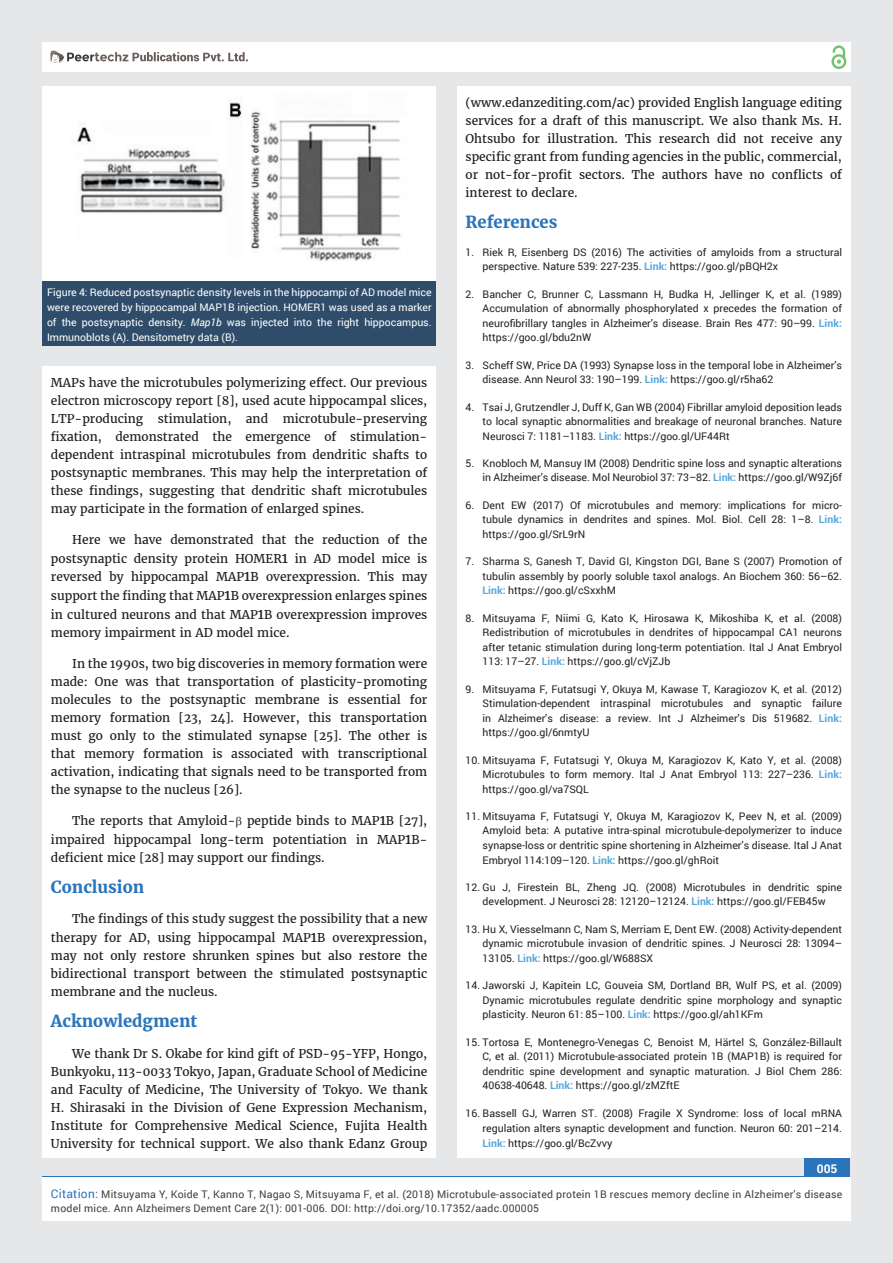
<style>
.page{position:relative;width:893px;height:1263px;background:#e6e7e9}
.page>*{position:absolute;margin:0;border:0;box-sizing:border-box;transform-origin:0 0}
.t1{font:700 16.5px "Merriweather";color:#2a75ba}
.t2{font:12px/18px "Merriweather";color:#231f20;text-align:justify}
.t3{font:700 12px "Roboto";color:#fff}
.t4{font:10.5px/14.5px "Roboto";color:#231f20;text-align:justify}
.t5{font:10.5px/15px "Roboto";color:#fff;text-align:justify}
.t6{font:10.5px/13.5px "Roboto";letter-spacing:.02em;color:#3e3e3f}
.s1{font-style:italic}
.s2{font-size:14.25px}
.s3{font-weight:700;color:#56a7dc}
.s4{font-size:12px;color:#2a75ba}
</style>
<div class="page">
<div style="left:42px;top:43px;width:808px;height:29px;background:#fff"></div>
<div style="left:831px;top:54px;width:15px;height:15px;border:2px solid #72c272;border-radius:50%"></div>
<svg style="left:831px;top:45px;width:15px;height:19px"></svg>
<div style="left:804px;top:1157px;width:46px;height:43px;background:#2a75ba"></div>
<svg style="left:49px;top:50px;width:199px;height:14px"></svg>
<div style="left:42px;top:1177px;width:809px;height:43px;background:#fff"></div>
<div style="left:42px;top:367px;width:394px;height:791px;background:#fff"></div>
<div style="left:457px;top:87px;width:393px;height:1071px;background:#fff"></div>
<div style="left:43px;top:87px;width:393px;height:194px;background:#fff"></div>
<div style="left:43px;top:281px;width:393px;height:65px;background:#2f4d6a"></div>
<img style="left:73px;top:99px;width:328px;height:163px">
<p class="t5" style="left:47px;top:285px;width:386px">Figure 4: Reduced postsynaptic density levels in the hippocampi of AD model mice were recovered by hippocampal MAP1B injection. HOMER1 was used as a marker of the postsynaptic density. <span class="s1">Map1b</span> was injected into the right hippocampus.<br>Immunoblots (A). Densitometry data (B).</p>
<p class="t2" style="left:51px;top:374px;width:378px">MAPs have the microtubules polymerizing effect. Our previous electron microscopy report [8], used acute hippocampal slices, LTP-producing stimulation, and microtubule-preserving fixation, demonstrated the emergence of stimulation&shy;dependent intraspinal microtubules from dendritic shafts to postsynaptic membranes. This may help the interpretation of these findings, suggesting that dendritic shaft microtubules may participate in the formation of enlarged spines.</p>
<p class="t2" style="left:51px;top:530px;width:378px;line-height:18.6px;text-indent:21px">Here we have demonstrated that the reduction of the postsynaptic density protein HOMER<span class="s2">1</span> in AD model mice is reversed by hippocampal MAP<span class="s2">1</span>B overexpression. This may support the finding that MAP<span class="s2">1</span>B overexpression enlarges spines in cultured neurons and that MAP<span class="s2">1</span>B overexpression improves memory impairment in AD model mice.</p>
<p class="t2" style="left:51px;top:654px;width:378px;text-indent:21px">In the 1990s, two big discoveries in memory formation were made: One was that trans portation of plasticity-promoting molecules to the postsynaptic membrane is essential for memory formation [23, 24]. However, this transportation must go only to the stimulated synapse [25]. The other is that memory formation is associated with transcriptional activation, indicating that signals need to be transported from the synapse to the nucleus [26].</p>
<p class="t2" style="left:51px;top:812px;width:378px;line-height:18.5px;text-indent:21px">The reports that Amyloid- peptide binds to MAP<span class="s2">1</span>B [27], impaired hippocampal long-term potentiation in MAP<span class="s2">1</span>B&shy;deficient mice [28] may support our findings.</p>
<h1 class="t1" style="left:51px;top:876px;width:95px">Conclusion</h1>
<p class="t2" style="left:51px;top:910px;width:378px;text-indent:21px">The findings of this study suggest the possibility that a new therapy for AD, using hippocampal MAP<span class="s2">1</span>B overexpression, may not only restore shrunken spines but also restore the bidirectional transport between the stimulated postsynaptic membrane and the nucleus.</p>
<h1 class="t1" style="left:51px;top:1011px;width:148px">Acknowledgment</h1>
<p class="t2" style="left:51px;top:1044px;width:378px;text-indent:21px">We thank Dr S. Okabe for kind gift of PSD-95-YFP, Hongo, Bunkyoku, 113-0033 Tokyo, Japan, Graduate School of Medicine and Faculty of Medicine, The University of Tokyo. We thank H. Shirasaki in the Division of Gene Expression Mechanism, Institute for Comprehensive Medical Science, Fujita Health University for technical support. We also thank Edanz Group</p>
<p class="t2" style="left:466px;top:94px;width:378px">(www.edanzediting.com/ac) provided English language editing services for a draft of this manuscript. We also thank Ms. H.<br>Ohtsubo for illustration. This research did not receive any specific grant from funding agencies in the public, commercial, or not-for-profit sectors. The authors have no conflicts of interest to declare.</p>
<h1 class="t1" style="left:466px;top:212px;width:93px">References</h1>
<p class="t4" style="left:483px;top:244px;width:361px;text-indent:-17px">1. Riek R, Eisenberg DS (2016) The activities of amyloids from a structural perspective. Nature 539: 227-235. <span class="s3">Link:</span> https://goo.gl/pBQH2x</p>
<p class="t4" style="left:483px;top:286px;width:361px;text-indent:-17px">2. Bancher C, Brunner C, Lassmann H, Budka H, Jellinger K, et al. (1989)<br>Accumulation of abnormally phosphorylated x precedes the formation of neurofibrillary tangles in Alzheimer’s disease. Brain Res 477: 90–99. <span class="s3">Link: </span>https://goo.gl/bdu2nW</p>
<p class="t4" style="left:483px;top:357px;width:361px;text-indent:-17px">3. Scheff SW, Price DA (1993) Synapse loss in the temporal lobe in Alzheimer’s disease. Ann Neurol 33: 190–199. <span class="s3">Link:</span> https://goo.gl/r5ha62</p>
<p class="t4" style="left:483px;top:399px;width:361px;text-indent:-17px">4. Tsai J, Grutzendler J, Duff K, Gan WB (2004) Fibrillar amyloid deposition leads to local synaptic abnormalities and breakage of neuronal branches. Nature Neurosci 7: 1181–1183. <span class="s3">Link:</span> https://goo.gl/UF44Rt</p>
<p class="t4" style="left:466px;top:456px;width:378px;text-align:right">5. Knobloch M, Mansuy IM (2008) Dendritic spine loss and synaptic alterations in Alzheimer’s disease. Mol Neurobiol 37: 73–82. <span class="s3">Link:</span> https://goo.gl/W9Zj6f</p>
<p class="t4" style="left:483px;top:497px;width:361px;text-indent:-17px">6. Dent EW (2017) Of microtubules and memory: implications for micro&shy;tubule dynamics in dendrites and spines. Mol. Biol. Cell 28: 1–8. <span class="s3">Link: </span>https://goo.gl/SrL9rN</p>
<p class="t4" style="left:483px;top:554px;width:361px;text-indent:-17px">7. Sharma S, Ganesh T, David GI, Kingston DGI, Bane S (2007) Promotion of tubulin assembly by poorly soluble taxol analogs. An Biochem 360: 56–62.<br><span class="s3">Link:</span> https://goo.gl/cSxxhM</p>
<p class="t4" style="left:483px;top:610px;width:361px;text-indent:-17px">8. Mitsuyama F, Niimi G, Kato K, Hirosawa K, Mikoshiba K, et al. (2008)<br>Redistribution of microtubules in dendrites of hippocampal CA1 neurons after tetanic stimulation during long-term potentiation. Ital J Anat Embryol 113: 17–27. <span class="s3">Link:</span> https://goo.gl/cVjZJb</p>
<p class="t4" style="left:483px;top:681px;width:361px;text-indent:-17px">9. Mitsuyama F, Futatsugi Y, Okuya M, Kawase T, Karagiozov K, et al. (2012)<br>Stimulation-dependent intraspinal microtubules and synaptic failure in Alzheimer’s disease: a review. Int J Alzheimer’s Dis 519682. <span class="s3">Link: </span>https://goo.gl/6nmtyU</p>
<p class="t4" style="left:483px;top:752px;width:361px;text-indent:-17px">10. Mitsuyama F, Futatsugi Y, Okuya M, Karagiozov K, Kato Y, et al. (2008)<br>Microtubules to form memory. Ital J Anat Embryol 113: 227–236. <span class="s3">Link: </span>https://goo.gl/va7SQL</p>
<p class="t4" style="left:483px;top:809px;width:361px;text-indent:-17px">11. Mitsuyama F, Futatsugi Y, Okuya M, Karagiozov K, Peev N, et al. (2009)<br>Amyloid beta: A putative intra-spinal microtubule-depolymerizer to induce synapse-loss or dentritic spine shortening in Alzheimer’s disease. Ital J Anat Embryol 114:109–120. <span class="s3">Link:</span> https://goo.gl/ghRoit</p>
<p class="t4" style="left:466px;top:880px;width:378px;text-align:center">12. Gu J, Firestein BL, Zheng JQ. (2008) Microtubules in dendritic spine development. J Neurosci 28: 12120–12124. <span class="s3">Link:</span> https://goo.gl/FEB45w</p>
<p class="t4" style="left:483px;top:921px;width:361px;text-indent:-17px">13. Hu X, Viesselmann C, Nam S, Merriam E, Dent EW. (2008) Activity-dependent dynamic microtubule invasion of dendritic spines. J Neurosci 28: 13094– 13105. <span class="s3">Link:</span> https://goo.gl/W688SX</p>
<p class="t4" style="left:483px;top:978px;width:361px;text-indent:-17px">14. Jaworski J, Kapitein LC, Gouveia SM, Dortland BR, Wulf PS, et al. (2009)<br>Dynamic microtubules regulate dendritic spine morphology and synaptic plasticity. Neuron 61: 85–100. <span class="s3">Link:</span> https://goo.gl/ah1KFm</p>
<p class="t4" style="left:483px;top:1034px;width:361px;text-indent:-17px">15. Tortosa E, Montenegro-Venegas C, Benoist M, Härtel S, González-Billault C, et al. (2011) Microtubule-associated protein 1B (MAP1B) is required for dendritic spine development and synaptic maturation. J Biol Chem 286:<br>40638-40648. <span class="s3">Link:</span> https://goo.gl/zMZftE</p>
<p class="t4" style="left:483px;top:1105px;width:361px;line-height:15px;text-indent:-17px">16. Bassell GJ, Warren ST. (2008) Fragile X Syndrome: loss of local mRNA regulation alters synaptic development and function. Neuron 60: 201–214.<br><span class="s3">Link:</span> https://goo.gl/BcZvvy</p>
<p class="t3" style="left:817px;top:1161px;width:22px">005</p>
<p class="t6" style="left:51px;top:1188px;width:793px"><span class="s4">Citation:</span> Mitsuyama Y, Koide T, Kanno T, Nagao S, Mitsuyama F, et al. (2018) Microtubule-associated protein 1B rescues memory decline in Alzheimer’s disease model mice. Ann Alzheimers Dement Care 2(1): 001-006. DOI: http://doi.org/10.17352/aadc.000005</p>
</div>
